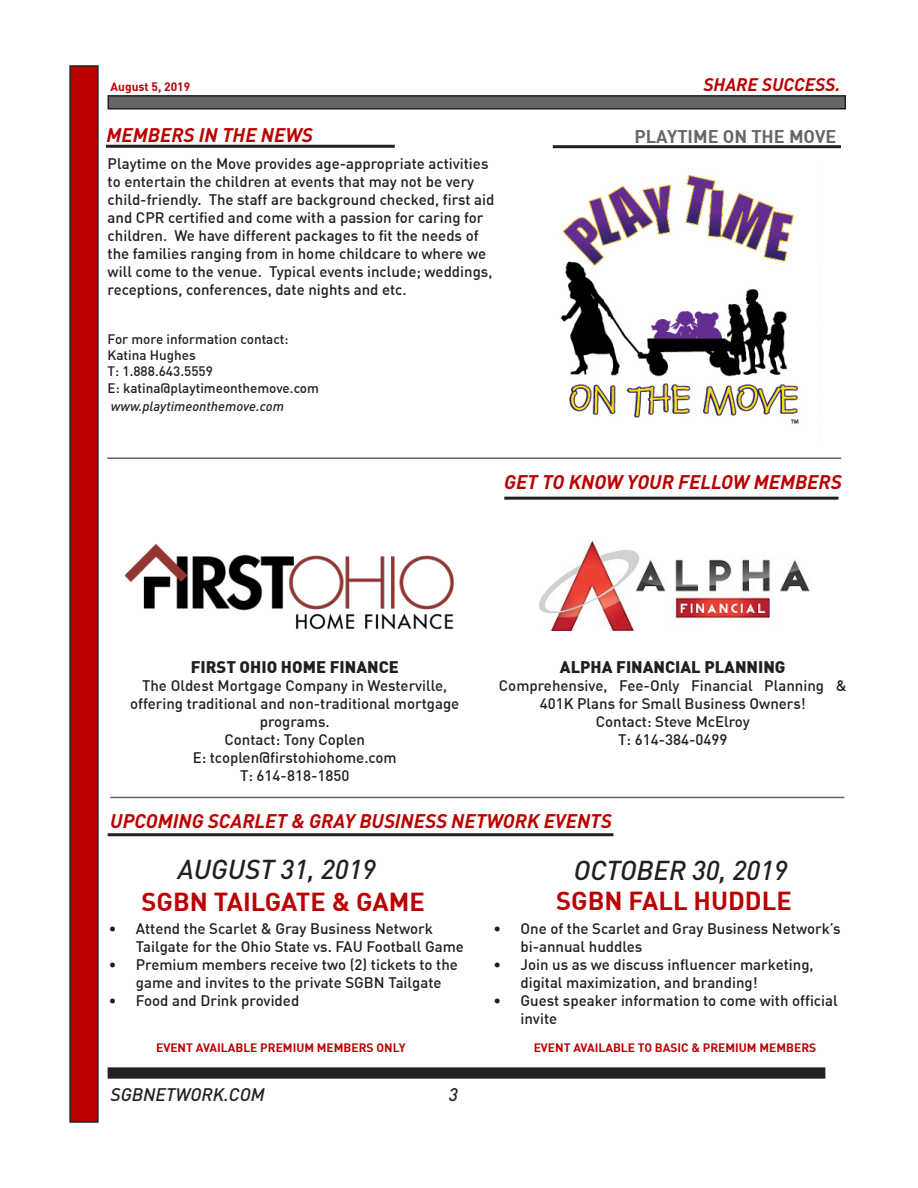
<style>
.page{position:relative;width:918px;height:1188px;background:#fff}
.page>*{position:absolute;margin:0;border:0;box-sizing:border-box;transform-origin:0 0}
.t1{font:italic 500 27px "DIN";color:#231f20}
.t2{font:700 25.5px "DIN";color:#b00}
.t3{font:italic 700 19.5px "DIN";color:#b00}
.t4{font:700 18px "DIN";color:#666}
.t5{font:italic 500 18px "DIN";color:#231f20}
.t6{font:italic 700 18px "DIN";color:#b00}
.t7{font:900 16.5px "DIN";color:#231f20}
.t8{font:500 15px/18px "DIN";color:#231f20}
.t9{font:500 13.5px "DIN";color:#231f20}
.t10{font:italic 500 13.5px "DIN";color:#231f20}
.t11{font:700 12px "DIN";color:#b00}
</style>
<div class="page">
<div style="left:108px;top:1068px;width:717px;height:10px;background:#231f20"></div>
<div style="left:108px;top:1067px;width:717px;height:12px;border:2px solid #231f20"></div>
<div style="left:70px;top:66px;width:28px;height:1056px;background:#b00"></div>
<div style="left:69px;top:65px;width:30px;height:1058px;border:2px solid #231f20"></div>
<div style="left:108px;top:96px;width:737px;height:13px;background:#666"></div>
<div style="left:108px;top:95px;width:738px;height:15px;border:2px solid #231f20"></div>
<div style="left:106px;top:145px;width:289px;height:3px;border:2px solid #231f20"></div>
<div style="left:553px;top:145px;width:288px;height:3px;border:2px solid #231f20"></div>
<hr style="left:107px;top:457px;width:734px;height:2px;background:#666">
<div style="left:504px;top:497px;width:334px;height:3px;border:2px solid #231f20"></div>
<hr style="left:110px;top:797px;width:734px;height:1px;background:#666">
<div style="left:108px;top:833px;width:506px;height:3px;border:2px solid #231f20"></div>
<img style="left:560px;top:174px;width:239px;height:250px">
<img style="left:124px;top:544px;width:330px;height:86px">
<img style="left:540px;top:542px;width:270px;height:88px">
<p class="t11" style="left:111px;top:79px;width:81px">August 5, 2019</p>
<p class="t6" style="left:704px;top:73px;width:138px">SHARE SUCCESS.</p>
<p class="t3" style="left:107px;top:122px;width:208px">MEMBERS IN THE NEWS</p>
<p class="t4" style="left:635px;top:125px;width:203px">PLAYTIME ON THE MOVE</p>
<p class="t8" style="left:108px;top:154px;width:388px">Playtime on the Move provides age-appropriate activities to entertain the children at events that may not be very child-friendly. The staff are background checked, first aid and CPR certified and come with a passion for caring for children. We have different packages to fit the needs of the families ranging from in home childcare to where we will come to the venue. Typical events include; weddings, receptions, conferences, date nights and etc.</p>
<p class="t9" style="left:108px;top:330px;width:183px">For more information contact:</p>
<p class="t9" style="left:108px;top:347px;width:90px">Katina Hughes</p>
<p class="t9" style="left:108px;top:363px;width:107px">T: 1.888.643.5559</p>
<p class="t9" style="left:108px;top:379px;width:213px">E: katina@playtimeonthemove.com</p>
<p class="t10" style="left:111px;top:397px;width:175px">www.playtimeonthemove.com</p>
<p class="t3" style="left:504px;top:469px;width:339px">GET TO KNOW YOUR FELLOW MEMBERS</p>
<p class="t7" style="left:191px;top:656px;width:210px">FIRST OHIO HOME FINANCE</p>
<p class="t8" style="left:130px;top:676px;width:331px;text-align:center">The Oldest Mortgage Company in Westerville, offering traditional and non-traditional mortgage programs.</p>
<p class="t8" style="left:224px;top:730px;width:142px">Contact: Tony Coplen</p>
<p class="t8" style="left:193px;top:748px;width:205px">E: tcoplen@firstohiohome.com</p>
<p class="t8" style="left:240px;top:766px;width:111px">T: 614-818-1850</p>
<p class="t7" style="left:560px;top:656px;width:227px">ALPHA FINANCIAL PLANNING</p>
<p class="t8" style="left:499px;top:676px;width:349px;text-align:center">Comprehensive, Fee-Only Financial Planning &amp;<br>401K Plans for Small Business Owners!</p>
<p class="t8" style="left:596px;top:712px;width:156px">Contact: Steve McElroy</p>
<p class="t8" style="left:618px;top:730px;width:111px">T: 614-384-0499</p>
<p class="t3" style="left:110px;top:809px;width:503px">UPCOMING SCARLET &amp; GRAY BUSINESS NETWORK EVENTS</p>
<p class="t1" style="left:178px;top:853px;width:199px">AUGUST 31, 2019</p>
<p class="t2" style="left:141px;top:885px;width:285px">SGBN TAILGATE &amp; GAME</p>
<p class="t8" style="left:136px;top:919px;width:330px;text-indent:-27px">• Attend the Scarlet &amp; Gray Business Network<br>Tailgate for the Ohio State vs. FAU Football Game</p>
<p class="t8" style="left:136px;top:955px;width:324px;text-indent:-27px">• Premium members receive two (2) tickets to the game and invites to the private SGBN Tailgate</p>
<p class="t8" style="left:109px;top:991px;width:192px">• Food and Drink provided</p>
<p class="t11" style="left:156px;top:1040px;width:251px">EVENT AVAILABLE PREMIUM MEMBERS ONLY</p>
<p class="t1" style="left:574px;top:853px;width:215px">OCTOBER 30, 2019</p>
<p class="t2" style="left:556px;top:885px;width:237px">SGBN FALL HUDDLE</p>
<p class="t8" style="left:520px;top:919px;width:322px;text-indent:-27px">• One of the Scarlet and Gray Business Network’s bi-annual huddles</p>
<p class="t8" style="left:520px;top:955px;width:295px;text-indent:-27px">• Join us as we discuss influencer marketing, digital maximization, and branding!</p>
<p class="t8" style="left:520px;top:991px;width:319px;text-indent:-27px">• Guest speaker information to come with official invite</p>
<p class="t11" style="left:534px;top:1040px;width:284px">EVENT AVAILABLE TO BASIC &amp; PREMIUM MEMBERS</p>
<p class="t5" style="left:111px;top:1083px;width:156px">SGBNETWORK.COM</p>
<p class="t5" style="left:449px;top:1083px;width:11px">3</p>
</div>
